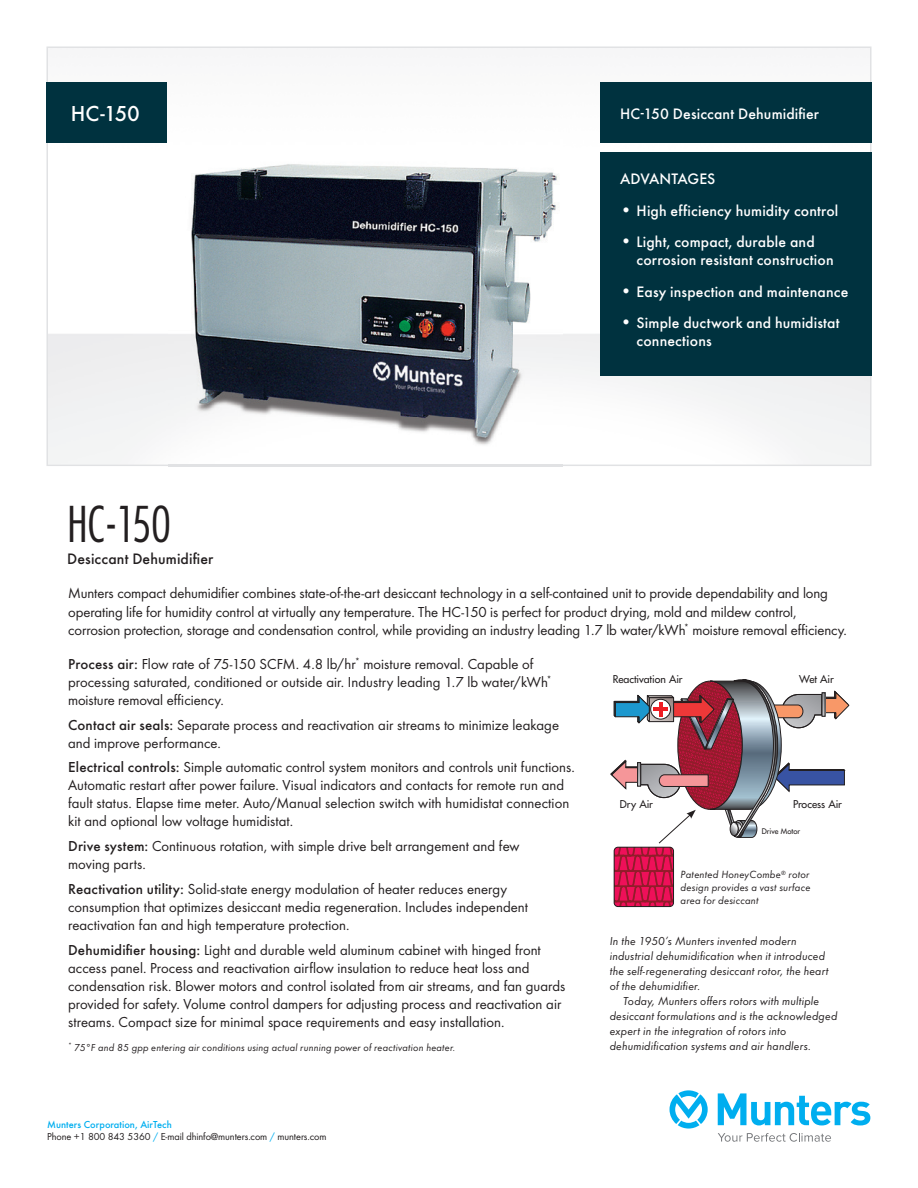
<style>
.page{position:relative;width:918px;height:1188px;background:#fff}
.page>*{position:absolute;margin:0;border:0;box-sizing:border-box;transform-origin:0 0}
.t1{font:300 condensed 48px "Futura Std";color:#231f20}
.t2{font:500 22.5px "Futura";color:#fff}
.t3{font:500 15.75px/18px "Futura";letter-spacing:.01em;color:#fff}
.t4{font:500 15.75px "Futura";letter-spacing:.01em;color:#231f20}
.t5{font:15px/18px "Futura Boo";letter-spacing:.005em;color:#231f20}
.t6{font:12px/15px "Futura Boo Obl";letter-spacing:.015em;color:#231f20}
.t7{font:10.8px/13px "Futura Boo Obl";letter-spacing:.015em;color:#231f20;text-align:justify}
.t8{font:10.5px "Futura Boo Obl";letter-spacing:.015em;color:#231f20}
.t9{font:10.5px "Futura Boo";letter-spacing:-.005em;color:#231f20}
.t10{font:500 10.5px "Futura Std";letter-spacing:-.005em;color:#231f20}
.t11{font:500 10.5px "Futura";color:#00aeef}
.t12{font:500 7.65px "Futura Std";letter-spacing:.005em;color:#231f20}
.s1{font-family:"Futura Boo";font-weight:400;font-size:18px}
.s2{font-family:"Futura";font-weight:500}
.s3{color:#00aeef}
</style>
<div class="page">
<svg style="left:46px;top:47px;width:826px;height:419px"></svg>
<svg style="left:718px;top:1093px;width:152px;height:32px"></svg>
<svg style="left:670px;top:1090px;width:38px;height:39px"></svg>
<svg style="left:718px;top:1133px;width:113px;height:9px"></svg>
<div style="left:600px;top:82px;width:272px;height:61px;background:#00323f"></div>
<div style="left:46px;top:82px;width:121px;height:61px;background:#00323f"></div>
<img style="left:169px;top:134px;width:393px;height:333px">
<div style="left:600px;top:152px;width:272px;height:224px;background:#00323f"></div>
<svg style="left:610px;top:679px;width:239px;height:229px"></svg>
<h2 class="t2" style="left:71px;top:100px;width:70px">HC-150</h2>
<p class="t3" style="left:620px;top:104px;width:201px">HC-150 Desiccant Dehumidifier</p>
<h1 class="t1" style="left:67px;top:496px;width:105px">HC-150</h1>
<p class="t4" style="left:67px;top:550px;width:148px">Desiccant Dehumidifier</p>
<p class="t3" style="left:620px;top:170px;width:97px">ADVANTAGES</p>
<p class="t3" style="left:620px;top:201px;width:220px"><span class="s1">•</span> High efficiency humidity control</p>
<p class="t3" style="left:637px;top:233px;width:199px;text-indent:-16px"><span class="s1">•</span> Light, compact, durable and corrosion resistant construction</p>
<p class="t3" style="left:620px;top:282px;width:230px"><span class="s1">•</span> Easy inspection and maintenance</p>
<p class="t3" style="left:637px;top:314px;width:205px;text-indent:-16px"><span class="s1">•</span> Simple ductwork and humidistat connections</p>
<p class="t5" style="left:68px;top:583px;width:780px;line-height:18.8px">Munters compact dehumidifier combines state-of-the-art desiccant technology in a self-contained unit to provide dependability and long operating life for humidity control at virtually any temperature. The HC-150 is perfect for product drying, mold and mildew control, corrosion protection, storage and condensation control, while providing an industry leading 1.7 lb water/kWh<sup>*</sup> moisture removal efficiency.</p>
<p class="t5" style="left:68px;top:655px;width:485px"><span class="s2">Process air:</span> Flow rate of 75-150 SCFM. 4.8 lb/hr<sup>*</sup> moisture removal. Capable of processing saturated, conditioned or outside air. Industry leading 1.7 lb water/kWh<sup>* </sup>moisture removal efficiency.</p>
<p class="t5" style="left:68px;top:715px;width:492px"><span class="s2">Contact air seals:</span> Separate process and reactivation air streams to minimize leakage and improve performance.</p>
<p class="t5" style="left:68px;top:758px;width:508px"><span class="s2">Electrical controls:</span> Simple automatic control system monitors and controls unit functions.<br>Automatic restart after power failure. Visual indicators and contacts for remote run and fault status. Elapse time meter. Auto/Manual selection switch with humidistat connection kit and optional low voltage humidistat.</p>
<p class="t5" style="left:68px;top:837px;width:453px"><span class="s2">Drive system:</span> Continuous rotation, with simple drive belt arrangement and few moving parts.</p>
<p class="t5" style="left:68px;top:880px;width:461px"><span class="s2">Reactivation utility:</span> Solid-state energy modulation of heater reduces energy consumption that optimizes desiccant media regeneration. Includes independent reactivation fan and high temperature protection.</p>
<p class="t5" style="left:68px;top:940px;width:499px"><span class="s2">Dehumidifier housing:</span> Light and durable weld aluminum cabinet with hinged front access panel. Process and reactivation airflow insulation to reduce heat loss and condensation risk. Blower motors and control isolated from air streams, and fan guards provided for safety. Volume control dampers for adjusting process and reactivation air streams. Compact size for minimal space requirements and easy installation.</p>
<p class="t8" style="left:68px;top:1041px;width:389px"><sup>*</sup> 75°F and 85 gpp entering air conditions using actual running power of reactivation heater.</p>
<p class="t11" style="left:47px;top:1118px;width:126px">Munters Corporation, AirTech</p>
<p class="t9" style="left:47px;top:1130px;width:281px">Phone +1 800 843 5360 <span class="s3">/</span> E-mail dhinfo@munters.com <span class="s3">/</span> munters.com</p>
<p class="t10" style="left:613px;top:673px;width:71px">Reactivation Air</p>
<p class="t10" style="left:799px;top:673px;width:36px">Wet Air</p>
<p class="t10" style="left:620px;top:797px;width:34px">Dry Air</p>
<p class="t10" style="left:793px;top:797px;width:51px">Process Air</p>
<p class="t12" style="left:762px;top:827px;width:40px">Drive Motor</p>
<p class="t7" style="left:681px;top:868px;width:131px">Patented HoneyCombe<sup>®</sup> rotor design provides a vast surface area for desiccant</p>
<p class="t6" style="left:610px;top:934px;width:220px">In the 1950’s Munters invented modern industrial dehumidification when it introduced the self-regenerating desiccant rotor, the heart of the dehumidifier.</p>
<p class="t6" style="left:610px;top:994px;width:229px;text-indent:14px">Today, Munters offers rotors with multiple desiccant formulations and is the acknowledged expert in the integration of rotors into dehumidification systems and air handlers.</p>
</div>
